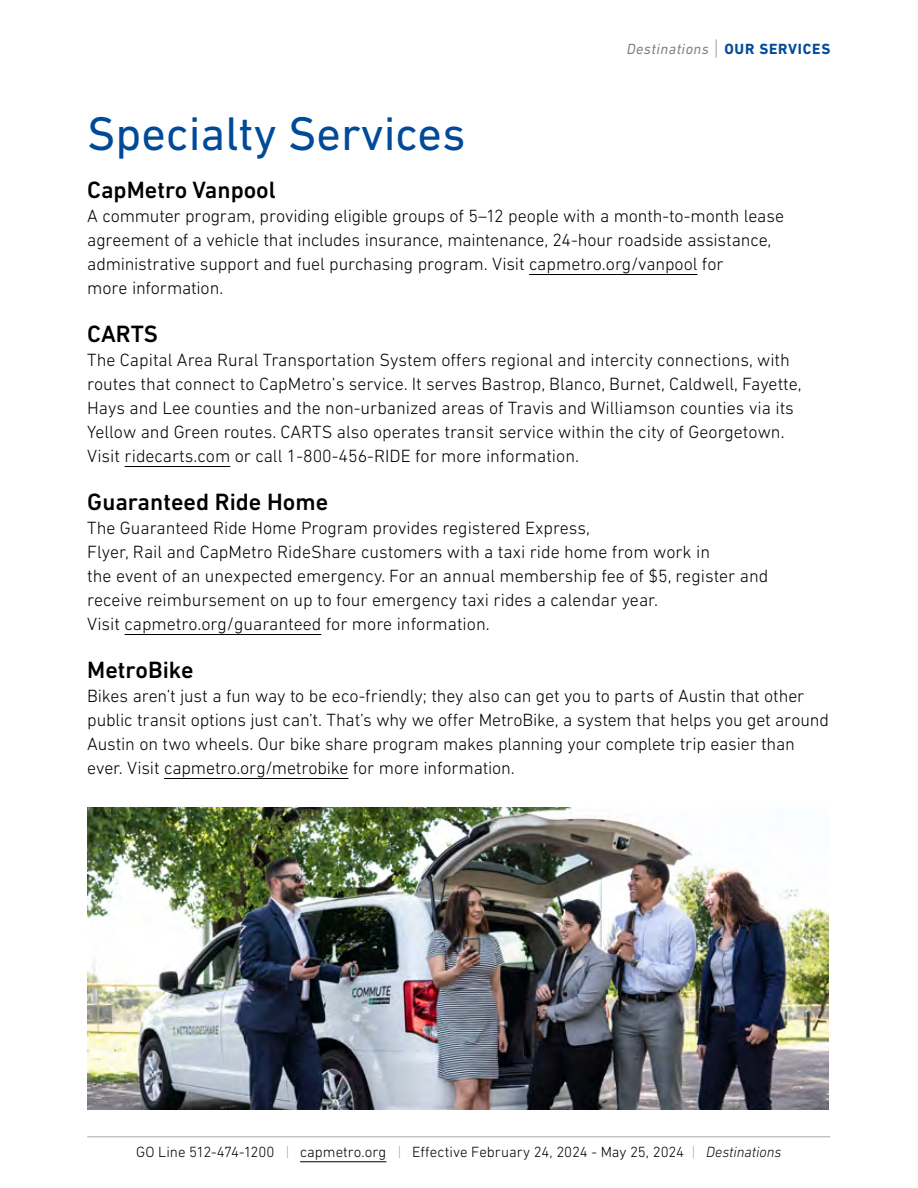
<style>
.page{position:relative;width:918px;height:1188px;background:#fff}
.page>*{position:absolute;margin:0;border:0;box-sizing:border-box;transform-origin:0 0}
.t1{font:48px "DIN Next LT Pro";color:#004a98}
.t2{font:500 24px "DIN Next LT Pro";color:#000}
.t3{font:300 18px/24px "DIN Next LT Pro";color:#000}
.t4{font:300 15px "DIN Next LT Pro";letter-spacing:-.005em;color:#000}
.t5{font:italic 15px "DIN Next LT Pro";letter-spacing:.03em;color:#808285}
.s1{font-weight:300;font-style:normal;font-size:22.5px}
.s2{font-weight:700;font-style:normal;color:#004a98}
.s3{font-style:italic;color:#a7a9ac}
.s4{font-style:italic}
</style>
<div class="page">
<hr style="left:87px;top:1137px;width:743px;height:1px;background:#a7a9ac">
<hr style="left:300px;top:1161px;width:86px;height:1px;background:#000">
<hr style="left:529px;top:274px;width:169px;height:1px;background:#000">
<hr style="left:125px;top:466px;width:105px;height:1px;background:#000">
<hr style="left:125px;top:634px;width:196px;height:1px;background:#000">
<hr style="left:164px;top:778px;width:184px;height:1px;background:#000">
<img style="left:87px;top:808px;width:742px;height:302px">
<p class="t5" style="left:627px;top:40px;width:205px">Destinations <span class="s1">|</span> <span class="s2">OUR SERVICES</span></p>
<h1 class="t1" style="left:87px;top:106px;width:380px">Specialty Services</h1>
<h2 class="t2" style="left:87px;top:176px;width:190px">CapMetro Vanpool</h2>
<p class="t3" style="left:87px;top:204px;width:698px">A commuter program, providing eligible groups of 5–12 people with a month-to-month lease agreement of a vehicle that includes insurance, maintenance, 24-hour roadside assistance, administrative support and fuel purchasing program. Visit capmetro.org/vanpool for<br>more information.</p>
<h2 class="t2" style="left:87px;top:320px;width:72px">CARTS</h2>
<p class="t3" style="left:87px;top:348px;width:716px">The Capital Area Rural Transportation System offers regional and intercity connections, with routes that connect to CapMetro’s service. It serves Bastrop, Blanco, Burnet, Caldwell, Fayette, Hays and Lee counties and the non-urbanized areas of Travis and Williamson counties via its Yellow and Green routes. CARTS also operates transit service within the city of Georgetown.<br>Visit ridecarts.com or call 1-800-456-RIDE for more information.</p>
<h2 class="t2" style="left:87px;top:488px;width:242px">Guaranteed Ride Home</h2>
<p class="t3" style="left:87px;top:516px;width:683px">The Guaranteed Ride Home Program provides registered Express,<br>Flyer, Rail and CapMetro RideShare customers with a taxi ride home from work in<br>the event of an unexpected emergency. For an annual membership fee of $5, register and receive reimbursement on up to four emergency taxi rides a calendar year.<br>Visit capmetro.org/guaranteed for more information.</p>
<h2 class="t2" style="left:87px;top:656px;width:108px">MetroBike</h2>
<p class="t3" style="left:87px;top:684px;width:743px">Bikes aren’t just a fun way to be eco-friendly; they also can get you to parts of Austin that other public transit options just can’t. That’s why we offer MetroBike, a system that helps you get around Austin on two wheels. Our bike share program makes planning your complete trip easier than ever. Visit capmetro.org/metrobike for more information.</p>
<p class="t4" style="left:136px;top:1144px;width:647px">GO Line 512-474-1200 <span class="s3">|</span> capmetro.org <span class="s3">|</span> Effective February 24, 2024 - May 25, 2024 <span class="s3">|</span> <span class="s4">Destinations</span></p>
</div>
